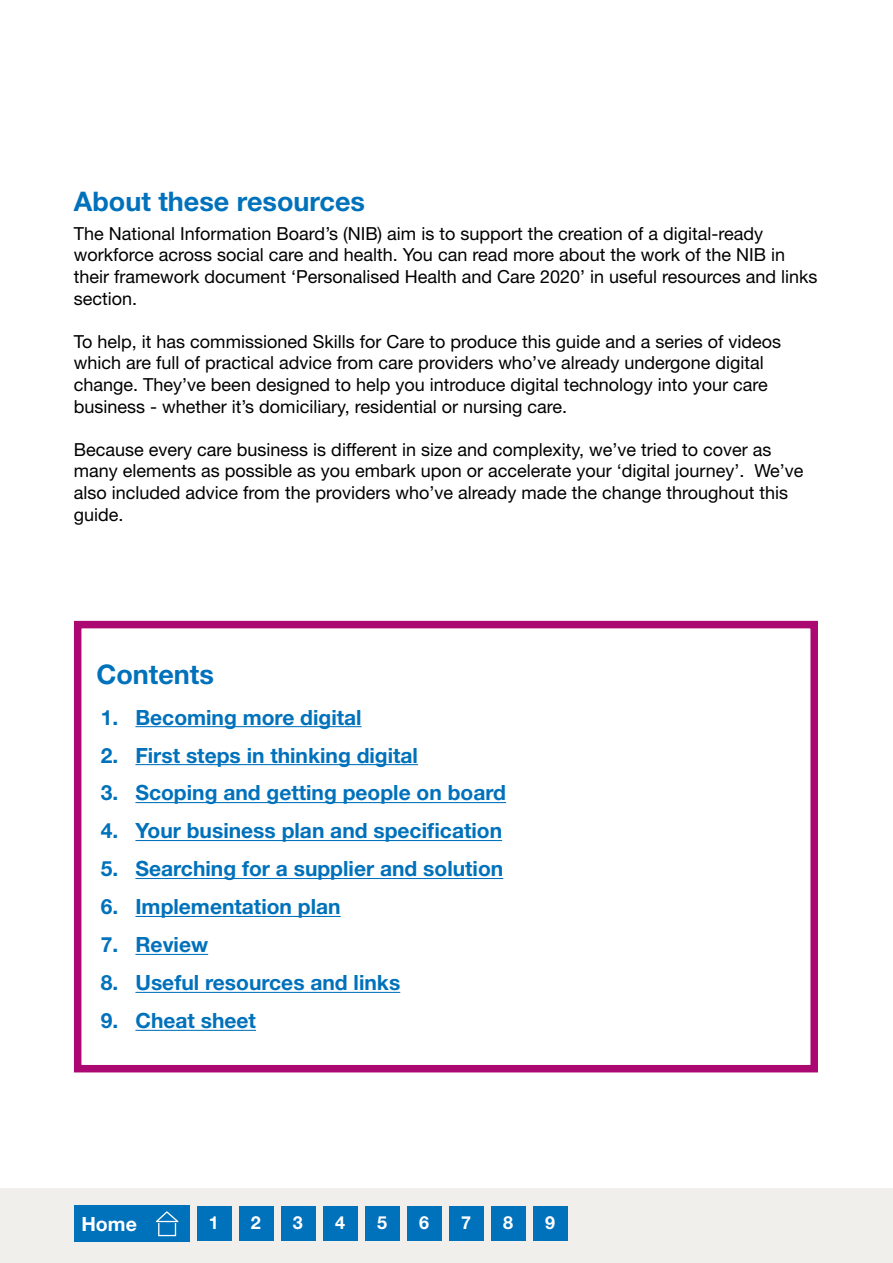
<style>
.page{position:relative;width:893px;height:1263px;background:#fff}
.page>*{position:absolute;margin:0;border:0;box-sizing:border-box;transform-origin:0 0}
.t1{font:700 27px "Helvetica Neue LT Std";color:#0071bb}
.t2{font:700 21px "Helvetica Neue LT Std";color:#0071bb}
.t3{font:700 19.65px "Helvetica Neue LT Std";color:#fff}
.t4{font:18px/21.6px "Helvetica Neue LT Std";color:#000}
.t5{font:700 18px "Helvetica Neue LT Std";color:#fff}
</style>
<div class="page">
<div style="left:0;top:1189px;width:893px;height:74px;background:#f1efeb"></div>
<div style="left:74px;top:1205px;width:115px;height:37px;background:#0071bb"></div>
<svg style="left:156px;top:1211px;width:22px;height:25px"></svg>
<div style="left:197px;top:1205px;width:35px;height:35px;background:#0071bb"></div>
<div style="left:239px;top:1205px;width:35px;height:35px;background:#0071bb"></div>
<div style="left:281px;top:1205px;width:35px;height:35px;background:#0071bb"></div>
<div style="left:323px;top:1205px;width:35px;height:35px;background:#0071bb"></div>
<div style="left:365px;top:1205px;width:35px;height:35px;background:#0071bb"></div>
<div style="left:407px;top:1205px;width:35px;height:35px;background:#0071bb"></div>
<div style="left:449px;top:1205px;width:35px;height:35px;background:#0071bb"></div>
<div style="left:491px;top:1205px;width:35px;height:35px;background:#0071bb"></div>
<div style="left:533px;top:1205px;width:35px;height:35px;background:#0071bb"></div>
<hr style="left:135px;top:726px;width:227px;height:1px;background:#0071bb">
<hr style="left:135px;top:764px;width:283px;height:1px;background:#0071bb">
<hr style="left:135px;top:802px;width:371px;height:1px;background:#0071bb">
<hr style="left:135px;top:840px;width:367px;height:1px;background:#0071bb">
<hr style="left:135px;top:878px;width:368px;height:1px;background:#0071bb">
<hr style="left:135px;top:916px;width:206px;height:1px;background:#0071bb">
<hr style="left:135px;top:954px;width:73px;height:1px;background:#0071bb">
<hr style="left:135px;top:992px;width:265px;height:1px;background:#0071bb">
<hr style="left:135px;top:1030px;width:121px;height:1px;background:#0071bb">
<div style="left:74px;top:621px;width:744px;height:451px;border:8px solid #ac0871"></div>
<h1 class="t1" style="left:74px;top:184px;width:293px">About these resources</h1>
<p class="t4" style="left:74px;top:222px;width:745px">The National Information Board’s (NIB) aim is to support the creation of a digital-ready workforce across social care and health. You can read more about the work of the NIB in their framework document ‘Personalised Health and Care 2020’ in useful resources and links section.</p>
<p class="t4" style="left:74px;top:330px;width:709px">To help, it has commissioned Skills for Care to produce this guide and a series of videos which are full of practical advice from care providers who’ve already undergone digital change. They’ve been designed to help you introduce digital technology into your care business - whether it’s domiciliary, residential or nursing care.</p>
<p class="t4" style="left:74px;top:438px;width:731px">Because every care business is different in size and complexity, we’ve tried to cover as many elements as possible as you embark upon or accelerate your ‘digital journey’. We’ve also included advice from the providers who’ve already made the change throughout this guide.</p>
<h1 class="t1" style="left:96px;top:658px;width:119px">Contents</h1>
<p class="t2" style="left:101px;top:704px;width:262px">1. Becoming more digital</p>
<p class="t2" style="left:101px;top:742px;width:319px">2. First steps in thinking digital</p>
<p class="t2" style="left:101px;top:780px;width:407px">3. Scoping and getting people on board</p>
<p class="t2" style="left:101px;top:818px;width:403px">4. Your business plan and specification</p>
<p class="t2" style="left:101px;top:856px;width:404px">5. Searching for a supplier and solution</p>
<p class="t2" style="left:101px;top:894px;width:241px">6. Implementation plan</p>
<p class="t2" style="left:101px;top:932px;width:109px">7. Review</p>
<p class="t2" style="left:101px;top:970px;width:301px">8. Useful resources and links</p>
<p class="t2" style="left:101px;top:1008px;width:157px">9. Cheat sheet</p>
<p class="t3" style="left:81px;top:1211px;width:57px">Home</p>
<p class="t5" style="left:209px;top:1212px;width:12px">1</p>
<p class="t5" style="left:251px;top:1212px;width:12px">2</p>
<p class="t5" style="left:293px;top:1212px;width:12px">3</p>
<p class="t5" style="left:335px;top:1212px;width:12px">4</p>
<p class="t5" style="left:377px;top:1212px;width:12px">5</p>
<p class="t5" style="left:419px;top:1212px;width:12px">6</p>
<p class="t5" style="left:461px;top:1212px;width:12px">7</p>
<p class="t5" style="left:503px;top:1212px;width:12px">8</p>
<p class="t5" style="left:545px;top:1212px;width:12px">9</p>
</div>
